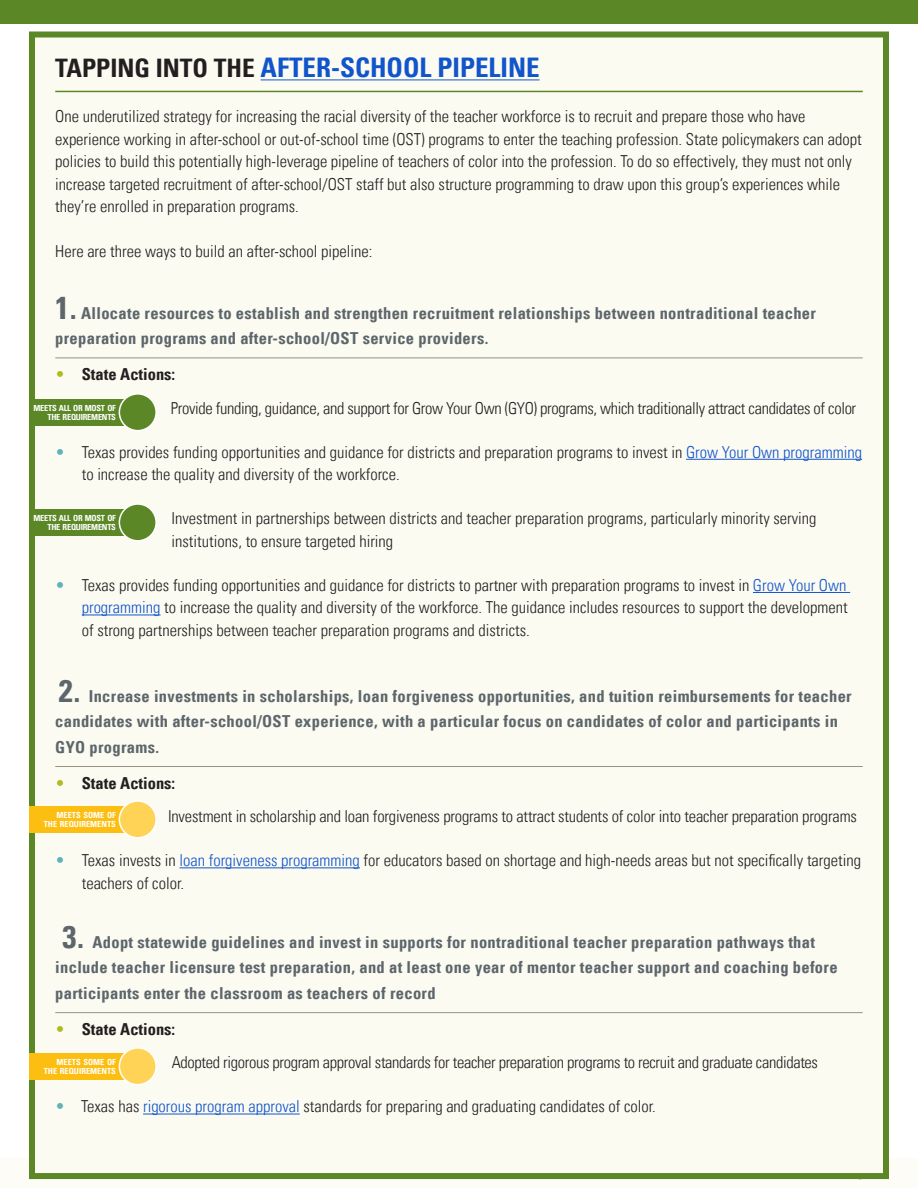
<style>
.page{position:relative;width:918px;height:1188px;background:#fff}
.page>*{position:absolute;margin:0;border:0;box-sizing:border-box;transform-origin:0 0}
.t1{font:700 condensed 27px "Univers LT";color:#15c}
.List_Paragraph{font:300 condensed 16.5px/22.5px "Univers LT";color:#231f20}
.t2{font:700 condensed 16.5px/25.5px "Univers LT";letter-spacing:.02em;color:#5c666b}
.List_Paragraph-2{font:300 condensed 16.5px "Univers LT";letter-spacing:-.02em;color:#231f20}
.List_Paragraph-3{font:700 condensed 16.5px "Univers LT";color:#231f20}
.t3{font:700 condensed 8.4px/9px "Univers LT";letter-spacing:-.03em;color:#fff;text-align:right}
.t4{font:700 condensed 8.4px/9px "Univers LT";color:#fff;text-align:right}
.s1{font-size:25.5px;color:#231f20}
.s2{font-size:31.5px}
.s3{font-weight:300;color:#aebc21}
.s4{color:#61b2b9}
.s5{color:#15c}
</style>
<div class="page">
<div style="left:0;top:0;width:918px;height:24px;background:#5c8727"></div>
<div style="left:0;top:1158px;width:918px;height:30px;background:#fdfcf7"></div>
<div style="left:29px;top:31px;width:860px;height:1149px;background:#fcfbf2"></div>
<div style="left:29px;top:399px;width:108px;height:26px;background:#5c8727"></div>
<div style="left:119px;top:394px;width:37px;height:37px;background:#5c8727;border-radius:50%"></div>
<div style="left:119px;top:393px;width:38px;height:38px;border:2px solid #fff;border-radius:50%"></div>
<div style="left:29px;top:509px;width:108px;height:26px;background:#5c8727"></div>
<div style="left:119px;top:504px;width:37px;height:37px;background:#5c8727;border-radius:50%"></div>
<div style="left:119px;top:503px;width:38px;height:39px;border:2px solid #fff;border-radius:50%"></div>
<div style="left:29px;top:806px;width:108px;height:26px;background:#fdbe12"></div>
<div style="left:119px;top:801px;width:37px;height:37px;background:#fed356;border-radius:50%"></div>
<div style="left:119px;top:800px;width:38px;height:39px;border:2px solid #fff;border-radius:50%"></div>
<div style="left:29px;top:1053px;width:108px;height:26px;background:#fdbe12"></div>
<div style="left:119px;top:1048px;width:37px;height:37px;background:#fed356;border-radius:50%"></div>
<div style="left:119px;top:1047px;width:38px;height:38px;border:2px solid #fff;border-radius:50%"></div>
<p class="t1" style="left:55px;top:51px;width:486px"><span class="s1">TAPPING INTO THE</span> AFTER-SCHOOL PIPELINE</p>
<p class="List_Paragraph" style="left:55px;top:105px;width:808px">One underutilized strategy for increasing the racial diversity of the teacher workforce is to recruit and prepare those who have experience working in after-school or out-of-school time (OST) programs to enter the teaching profession. State policymakers can adopt policies to build this potentially high-leverage pipeline of teachers of color into the profession. To do so effectively, they must not only increase targeted recruitment of after-school/OST staff but also structure programming to draw upon this group’s experiences while they’re enrolled in preparation programs.</p>
<p class="List_Paragraph" style="left:55px;top:240px;width:319px">Here are three ways to build an after-school pipeline:</p>
<p class="t2" style="left:55px;top:300px;width:762px"><span class="s2">1.</span> Allocate resources to establish and strengthen recruitment relationships between nontraditional teacher preparation programs and after-school/OST service providers.</p>
<p class="List_Paragraph-3" style="left:55px;top:364px;width:122px"><span class="s3">•</span> State Actions:</p>
<p class="List_Paragraph-2" style="left:171px;top:398px;width:687px">Provide funding, guidance, and support for Grow Your Own (GYO) programs, which traditionally attract candidates of color</p>
<p class="List_Paragraph" style="left:82px;top:441px;width:782px;text-indent:-26px"><span class="s4">•</span> Texas provides funding opportunities and guidance for districts and preparation programs to invest in <span class="s5">Grow Your Own programming </span>to increase the quality and diversity of the workforce.</p>
<p class="List_Paragraph" style="left:172px;top:507px;width:647px">Investment in partnerships between districts and teacher preparation programs, particularly minority serving institutions, to ensure targeted hiring</p>
<p class="List_Paragraph" style="left:82px;top:574px;width:767px;text-align:justify;text-indent:-26px"><span class="s4">•</span> Texas provides funding opportunities and guidance for districts to partner with preparation programs to invest in <span class="s5">Grow Your Own programming</span> to increase the quality and diversity of the workforce. The guidance includes resources to support the development of strong partnerships between teacher preparation programs and districts.</p>
<p class="t3" style="left:33px;top:404px;width:84px">MEETS ALL OR MOST OF<br>THE REQUIREMENTS</p>
<p class="t3" style="left:33px;top:514px;width:84px">MEETS ALL OR MOST OF<br>THE REQUIREMENTS</p>
<p class="t2" style="left:55px;top:683px;width:798px"><span class="s2">2.</span> Increase investments in scholarships, loan forgiveness opportunities, and tuition reimbursements for teacher candidates with after-school/OST experience, with a particular focus on candidates of color and participants in<br>GYO programs.</p>
<p class="List_Paragraph-3" style="left:55px;top:773px;width:122px"><span class="s3">•</span> State Actions:</p>
<p class="List_Paragraph" style="left:168px;top:805px;width:690px">Investment in scholarship and loan forgiveness programs to attract students of color into teacher preparation programs</p>
<p class="List_Paragraph" style="left:82px;top:849px;width:781px;text-indent:-26px"><span class="s4">•</span> Texas invests in <span class="s5">loan forgiveness programming</span> for educators based on shortage and high-needs areas but not specifically targeting teachers of color.</p>
<p class="t2" style="left:55px;top:929px;width:784px;text-indent:7px"><span class="s2">3.</span> Adopt statewide guidelines and invest in supports for nontraditional teacher preparation pathways that include teacher licensure test preparation, and at least one year of mentor teacher support and coaching before participants enter the classroom as teachers of record</p>
<p class="List_Paragraph-3" style="left:55px;top:1019px;width:122px"><span class="s3">•</span> State Actions:</p>
<p class="List_Paragraph-2" style="left:172px;top:1053px;width:648px">Adopted rigorous program approval standards for teacher preparation programs to recruit and graduate candidates</p>
<p class="List_Paragraph" style="left:55px;top:1095px;width:602px"><span class="s4">•</span> Texas has <span class="s5">rigorous program approval</span> standards for preparing and graduating candidates of color.</p>
<p class="t4" style="left:44px;top:811px;width:74px">MEETS SOME OF<br>THE REQUIREMENTS</p>
<p class="t4" style="left:44px;top:1058px;width:74px">MEETS SOME OF<br>THE REQUIREMENTS</p>
</div>
